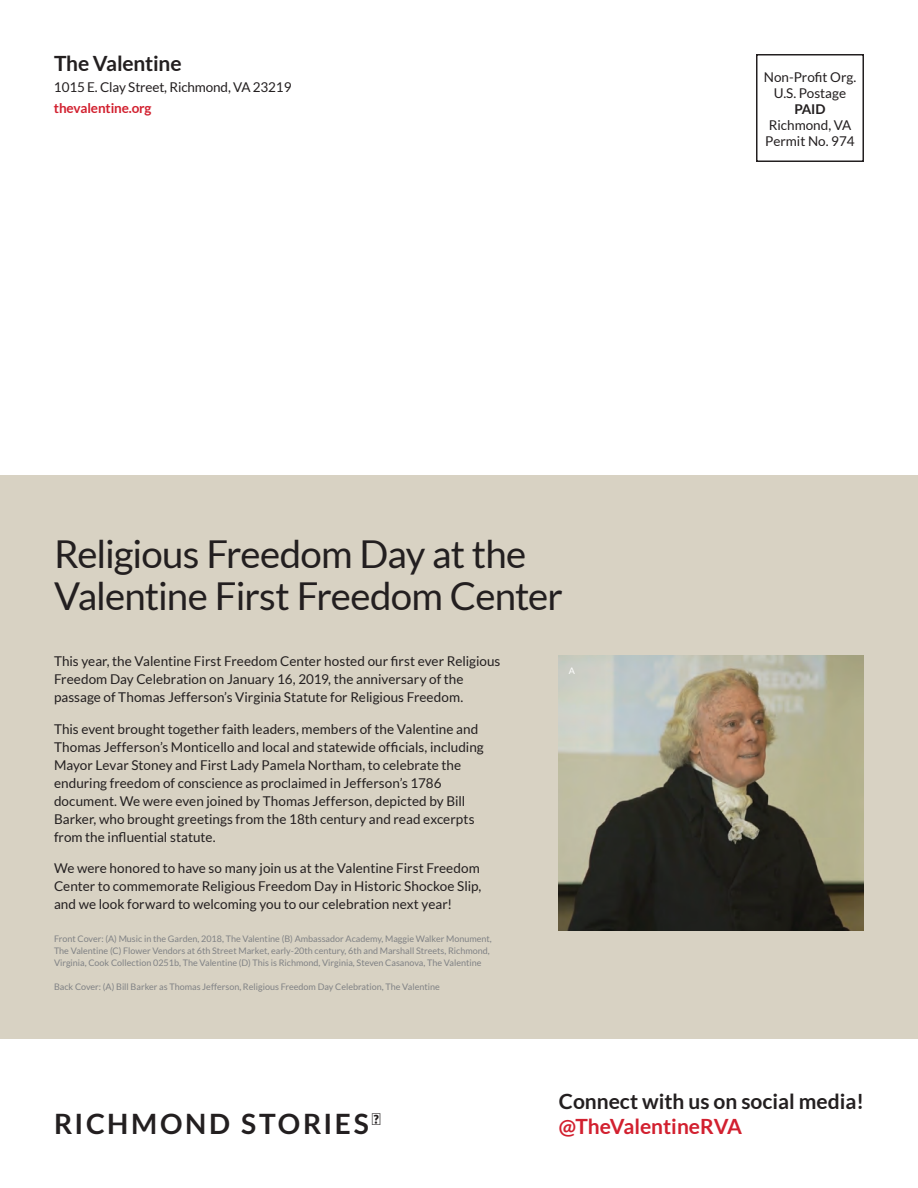
<style>
.page{position:relative;width:918px;height:1188px;background:#fff}
.page>*{position:absolute;margin:0;border:0;box-sizing:border-box;transform-origin:0 0}
.Title_24_30{font:38.4px/42px "Lato";letter-spacing:-.025em;color:#231f20}
.Section{font:700 28.05px "Lato";letter-spacing:.095em;color:#231f20}
.Title_14_16{font:700 21px "Lato";color:#231f20}
.Title_14_16-2{font:700 21px "Lato";color:#d2202f}
.Body_9_12{font:700 21px "Lato";letter-spacing:-.01em;color:#231f20}
.Body_9_12-2{font:13.5px/18px "Lato";color:#231f20}
.t1{font:700 13.5px "Lato";color:#231f20}
.Photo_Tag{font:9px/12px "Lato";color:#808285}
.Photo_Tag-2{font:9px "Lato";color:#fff}
.s1{font-weight:700;color:#d2202f}
</style>
<div class="page">
<div style="left:756px;top:54px;width:108px;height:108px;border:2px solid #231f20"></div>
<div style="left:0;top:476px;width:918px;height:563px;background:#d8d2c3"></div>
<img style="left:559px;top:655px;width:305px;height:275px">
<p class="Body_9_12" style="left:54px;top:51px;width:129px">The Valentine</p>
<p class="Body_9_12-2" style="left:54px;top:76px;width:239px;line-height:21px">1015 E. Clay Street, Richmond, VA 23219 <span class="s1">thevalentine.org</span></p>
<p class="Title_24_30" style="left:54px;top:533px;width:510px">Religious Freedom Day at the<br>Valentine First Freedom Center</p>
<p class="Body_9_12-2" style="left:54px;top:652px;width:448px">This year, the Valentine First Freedom Center hosted our first ever Religious<br>Freedom Day Celebration on January 16, 2019, the anniversary of the passage of Thomas Jefferson’s Virginia Statute for Religious Freedom.</p>
<p class="Body_9_12-2" style="left:54px;top:720px;width:431px">This event brought together faith leaders, members of the Valentine and Thomas Jefferson’s Monticello and local and statewide officials, including Mayor Levar Stoney and First Lady Pamela Northam, to celebrate the enduring freedom of conscience as proclaimed in Jefferson’s 1786 document. We were even joined by Thomas Jefferson, depicted by Bill Barker, who brought greetings from the 18th century and read excerpts from the influential statute.</p>
<p class="Body_9_12-2" style="left:54px;top:859px;width:429px">We were honored to have so many join us at the Valentine First Freedom<br>Center to commemorate Religious Freedom Day in Historic Shockoe Slip, and we look forward to welcoming you to our celebration next year!</p>
<p class="Photo_Tag" style="left:54px;top:933px;width:439px">Front Cover: (A) Music in the Garden, 2018, The Valentine (B) Ambassador Academy, Maggie Walker Monument,<br>The Valentine (C) Flower Vendors at 6th Street Market, early-20th century, 6th and Marshall Streets, Richmond,<br>Virginia, Cook Collection 0251b, The Valentine (D) This is Richmond, Virginia, Steven Casanova, The Valentine</p>
<p class="Photo_Tag" style="left:54px;top:981px;width:387px">Back Cover: (A) Bill Barker as Thomas Jefferson, Religious Freedom Day Celebration, The Valentine</p>
<p class="Photo_Tag-2" style="left:569px;top:666px;width:8px">A</p>
<p class="Body_9_12-2" style="left:764px;top:68px;width:94px">Non-Profit Org.</p>
<p class="Body_9_12-2" style="left:774px;top:84px;width:74px">U.S. Postage</p>
<p class="t1" style="left:794px;top:101px;width:33px">PAID</p>
<p class="Body_9_12-2" style="left:769px;top:116px;width:84px">Richmond, VA</p>
<p class="Body_9_12-2" style="left:765px;top:132px;width:91px">Permit No. 974</p>
<p class="Section" style="left:54px;top:1108px;width:328px">RICHMOND STORIES<sup>™</sup></p>
<p class="Title_14_16" style="left:559px;top:1089px;width:307px">Connect with us on social media!</p>
<p class="Title_14_16-2" style="left:559px;top:1114px;width:185px">@TheValentineRVA</p>
</div>
